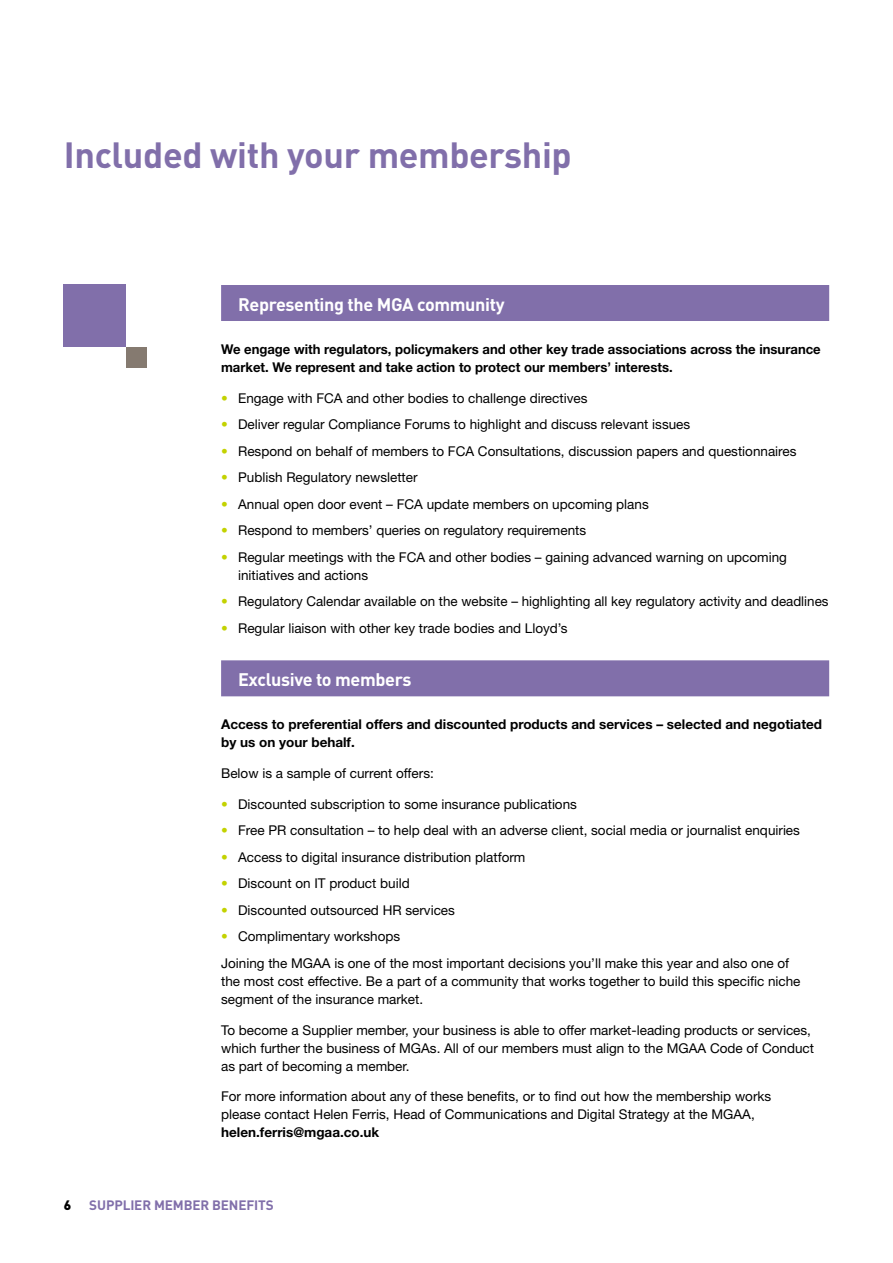
<style>
.page{position:relative;width:893px;height:1263px;background:#fff}
.page>*{position:absolute;margin:0;border:0;box-sizing:border-box;transform-origin:0 0}
.t1{font:700 36px "DIN";letter-spacing:-.01em;color:#816faa}
.t2{font:700 18px "DIN";letter-spacing:-.02em;color:#fff}
.t3{font:13.5px/18px "Helvetica Neue LT Std";color:#000}
.t4{font:700 13.5px/18px "Helvetica Neue LT Std";color:#000}
.t5{font:700 13.5px "DIN";letter-spacing:-.01em;color:#816faa}
.t6{font:900 13.5px "DIN";color:#000}
.s1{color:#c3d200}
</style>
<div class="page">
<div style="left:64px;top:285px;width:62px;height:62px;background:#816faa"></div>
<div style="left:126px;top:347px;width:20px;height:21px;background:#857a70"></div>
<div style="left:221px;top:285px;width:608px;height:36px;background:#816faa"></div>
<div style="left:221px;top:660px;width:608px;height:36px;background:#816faa"></div>
<h1 class="t1" style="left:64px;top:132px;width:509px">Included with your membership</h1>
<h2 class="t2" style="left:238px;top:292px;width:268px">Representing the MGA community</h2>
<p class="t4" style="left:221px;top:340px;width:601px">We engage with regulators, policymakers and other key trade associations across the insurance market. We represent and take action to protect our members’ interests.</p>
<p class="t3" style="left:221px;top:389px;width:368px"><span class="s1">•</span> Engage with FCA and other bodies to challenge directives</p>
<p class="t3" style="left:221px;top:415px;width:471px"><span class="s1">•</span> Deliver regular Compliance Forums to highlight and discuss relevant issues</p>
<p class="t3" style="left:221px;top:442px;width:577px"><span class="s1">•</span> Respond on behalf of members to FCA Consultations, discussion papers and questionnaires</p>
<p class="t3" style="left:221px;top:468px;width:198px"><span class="s1">•</span> Publish Regulatory newsletter</p>
<p class="t3" style="left:221px;top:495px;width:429px"><span class="s1">•</span> Annual open door event – FCA update members on upcoming plans</p>
<p class="t3" style="left:221px;top:521px;width:367px"><span class="s1">•</span> Respond to members’ queries on regulatory requirements</p>
<p class="t3" style="left:238px;top:548px;width:550px;text-indent:-17px"><span class="s1">•</span> Regular meetings with the FCA and other bodies – gaining advanced warning on upcoming initiatives and actions</p>
<p class="t3" style="left:221px;top:592px;width:609px"><span class="s1">•</span> Regulatory Calendar available on the website – highlighting all key regulatory activity and deadlines</p>
<p class="t3" style="left:221px;top:619px;width:348px"><span class="s1">•</span> Regular liaison with other key trade bodies and Lloyd’s</p>
<h2 class="t2" style="left:238px;top:668px;width:175px">Exclusive to members</h2>
<p class="t4" style="left:221px;top:715px;width:602px">Access to preferential offers and discounted products and services – selected and negotiated by us on your behalf.</p>
<p class="t3" style="left:221px;top:764px;width:214px">Below is a sample of current offers:</p>
<p class="t3" style="left:221px;top:795px;width:357px"><span class="s1">•</span> Discounted subscription to some insurance publications</p>
<p class="t3" style="left:221px;top:821px;width:580px"><span class="s1">•</span> Free PR consultation – to help deal with an adverse client, social media or journalist enquiries</p>
<p class="t3" style="left:221px;top:848px;width:306px"><span class="s1">•</span> Access to digital insurance distribution platform</p>
<p class="t3" style="left:221px;top:874px;width:190px"><span class="s1">•</span> Discount on IT product build</p>
<p class="t3" style="left:221px;top:901px;width:235px"><span class="s1">•</span> Discounted outsourced HR services</p>
<p class="t3" style="left:221px;top:923px;width:570px;line-height:26.5px"><span class="s1">•</span> Complimentary workshops<br>Joining the MGAA is one of the most important decisions you’ll make this year and also one of</p>
<p class="t3" style="left:221px;top:972px;width:581px">the most cost effective. Be a part of a community that works together to build this specific niche segment of the insurance market.</p>
<p class="t3" style="left:221px;top:1021px;width:594px">To become a Supplier member, your business is able to offer market-leading products or services, which further the business of MGAs. All of our members must align to the MGAA Code of Conduct as part of becoming a member.</p>
<p class="t3" style="left:221px;top:1087px;width:552px">For more information about any of these benefits, or to find out how the membership works please contact Helen Ferris, Head of Communications and Digital Strategy at the MGAA,</p>
<p class="t4" style="left:221px;top:1123px;width:160px">helen.ferris@mgaa.co.uk</p>
<p class="t6" style="left:64px;top:1196px;width:9px">6</p>
<p class="t5" style="left:89px;top:1197px;width:186px">SUPPLIER MEMBER BENEFITS</p>
</div>
